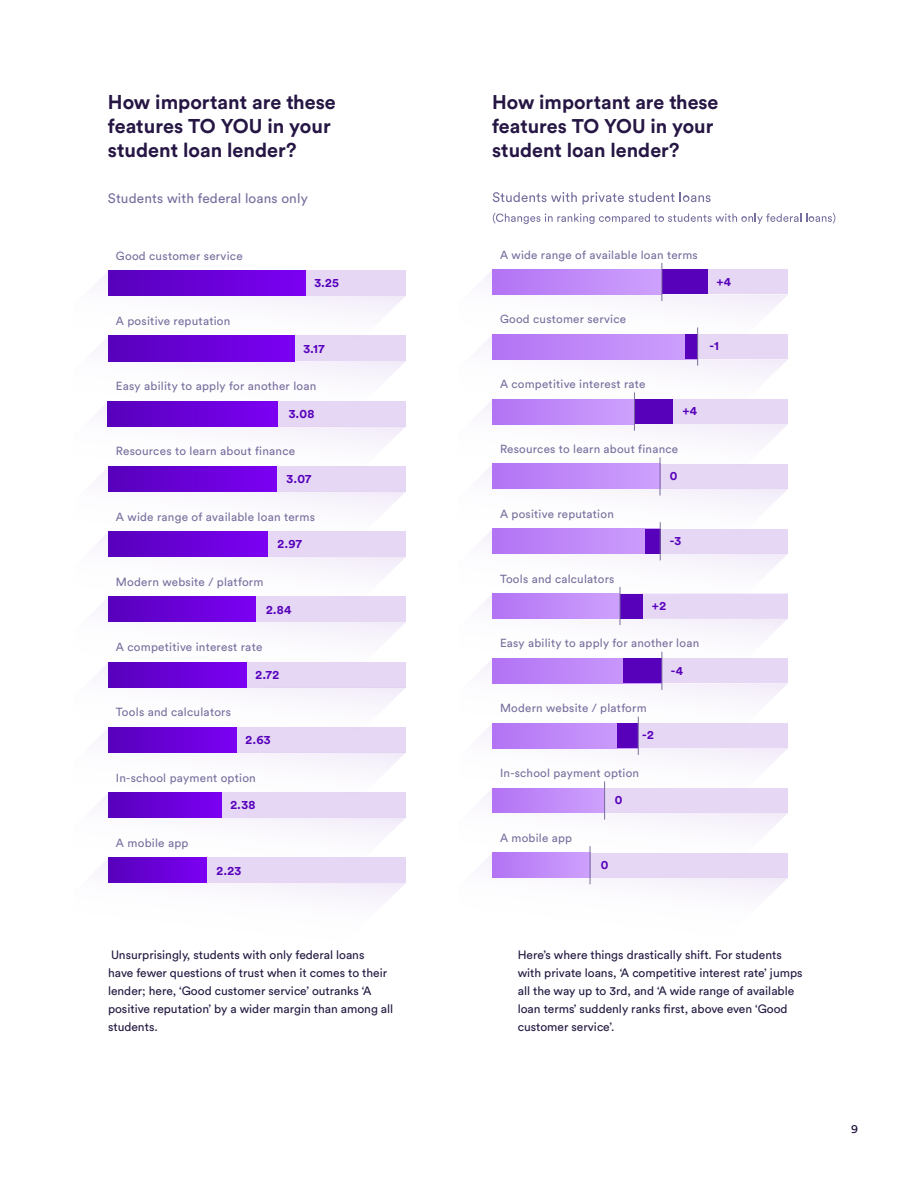
<style>
.page{position:relative;width:918px;height:1188px;background:#fff}
.page>*{position:absolute;margin:0;border:0;box-sizing:border-box;transform-origin:0 0}
.t1{font:700 19.8px/23.7px "Circular Std";color:#261644}
.t2{font:700 19.65px/23.5px "Circular Std";color:#261644}
.t3{font:13.65px "Circular Std";letter-spacing:.01em;color:#786e9e}
.t4{font:700 12.3px "Circular Std";letter-spacing:.02em;color:#5701bb}
.Subhead{font:12px/18px "Circular Std";color:#231841}
.t5{font:12px "Circular Std";color:#1b0c39}
.t6{font:11.7px "Circular Std";letter-spacing:.02em;color:#786e9e}
</style>
<div class="page">
<svg style="left:97px;top:271px;width:309px;height:630px"></svg>
<div style="left:108px;top:858px;width:298px;height:25px;background:#e6d8f5"></div>
<div style="left:108px;top:858px;width:98px;height:25px;background:linear-gradient(to right,#5701bb,#7b00f2)"></div>
<svg style="left:493px;top:192px;width:84px;height:10px"></svg>
<svg style="left:583px;top:192px;width:91px;height:13px"></svg>
<svg style="left:680px;top:192px;width:31px;height:10px"></svg>
<svg style="left:492px;top:213px;width:344px;height:11px"></svg>
<svg style="left:492px;top:269px;width:170px;height:1px"></svg>
<div style="left:662px;top:269px;width:46px;height:25px;background:#5701bb"></div>
<hr style="left:662px;top:263px;width:1px;height:38px;background:#786e9d">
<svg style="left:482px;top:270px;width:306px;height:626px"></svg>
<div style="left:492px;top:853px;width:296px;height:25px;background:#e6d8f5"></div>
<div style="left:492px;top:853px;width:98px;height:25px;background:linear-gradient(to right,#b373f4,#cda1fd)"></div>
<hr style="left:590px;top:846px;width:1px;height:38px;background:#786e9d">
<p class="t1" style="left:108px;top:90px;width:229px">How important are these features TO YOU in your student loan lender?</p>
<p class="t3" style="left:108px;top:190px;width:201px">Students with federal loans only</p>
<p class="t2" style="left:492px;top:90px;width:228px">How important are these features TO YOU in your student loan lender?</p>
<p class="t6" style="left:116px;top:249px;width:128px">Good customer service</p>
<p class="t6" style="left:500px;top:247px;width:199px">A wide range of available loan terms</p>
<p class="t4" style="left:314px;top:275px;width:26px">3.25</p>
<p class="t4" style="left:716px;top:274px;width:16px">+4</p>
<p class="t6" style="left:116px;top:314px;width:116px">A positive reputation</p>
<p class="t6" style="left:500px;top:312px;width:127px">Good customer service</p>
<p class="t4" style="left:303px;top:340px;width:23px">3.17</p>
<p class="t6" style="left:116px;top:379px;width:202px">Easy ability to apply for another loan</p>
<p class="t4" style="left:289px;top:405px;width:27px">3.08</p>
<p class="t6" style="left:116px;top:444px;width:181px">Resources to learn about finance</p>
<p class="t4" style="left:287px;top:471px;width:26px">3.07</p>
<p class="t6" style="left:116px;top:510px;width:201px">A wide range of available loan terms</p>
<p class="t4" style="left:278px;top:536px;width:26px">2.97</p>
<p class="t6" style="left:116px;top:575px;width:149px">Modern website / platform</p>
<p class="t4" style="left:266px;top:601px;width:27px">2.84</p>
<p class="t6" style="left:116px;top:640px;width:148px">A competitive interest rate</p>
<p class="t4" style="left:255px;top:667px;width:25px">2.72</p>
<p class="t6" style="left:116px;top:705px;width:117px">Tools and calculators</p>
<p class="t4" style="left:246px;top:732px;width:27px">2.63</p>
<p class="t6" style="left:116px;top:770px;width:141px">In-school payment option</p>
<p class="t4" style="left:230px;top:797px;width:27px">2.38</p>
<p class="t6" style="left:116px;top:836px;width:74px">A mobile app</p>
<p class="t4" style="left:216px;top:862px;width:26px">2.23</p>
<p class="t4" style="left:709px;top:338px;width:11px">-1</p>
<p class="t6" style="left:500px;top:377px;width:147px">A competitive interest rate</p>
<p class="t4" style="left:682px;top:403px;width:16px">+4</p>
<p class="t6" style="left:500px;top:442px;width:179px">Resources to learn about finance</p>
<p class="t4" style="left:670px;top:468px;width:9px">0</p>
<p class="t6" style="left:500px;top:507px;width:115px">A positive reputation</p>
<p class="t4" style="left:670px;top:533px;width:13px">-3</p>
<p class="t6" style="left:500px;top:571px;width:116px">Tools and calculators</p>
<p class="t4" style="left:652px;top:597px;width:16px">+2</p>
<p class="t6" style="left:500px;top:636px;width:201px">Easy ability to apply for another loan</p>
<p class="t6" style="left:500px;top:701px;width:148px">Modern website / platform</p>
<p class="t4" style="left:642px;top:727px;width:13px">-2</p>
<p class="t6" style="left:500px;top:766px;width:141px">In-school payment option</p>
<p class="t4" style="left:615px;top:792px;width:9px">0</p>
<p class="t6" style="left:500px;top:831px;width:74px">A mobile app</p>
<p class="t4" style="left:601px;top:857px;width:9px">0</p>
<p class="t4" style="left:671px;top:662px;width:14px">-4</p>
<p class="Subhead" style="left:108px;top:946px;width:287px">Unsurprisingly, students with only federal loans<br>have fewer questions of trust when it comes to their lender; here, ‘Good customer service’ outranks ‘A positive reputation’ by a wider margin than among all students.</p>
<p class="Subhead" style="left:518px;top:946px;width:286px">Here’s where things drastically shift. For students with private loans, ‘A competitive interest rate’ jumps all the way up to 3rd, and ‘A wide range of available loan terms’ suddenly ranks first, above even ‘Good customer service’.</p>
<p class="t5" style="left:851px;top:1122px;width:8px">9</p>
</div>
